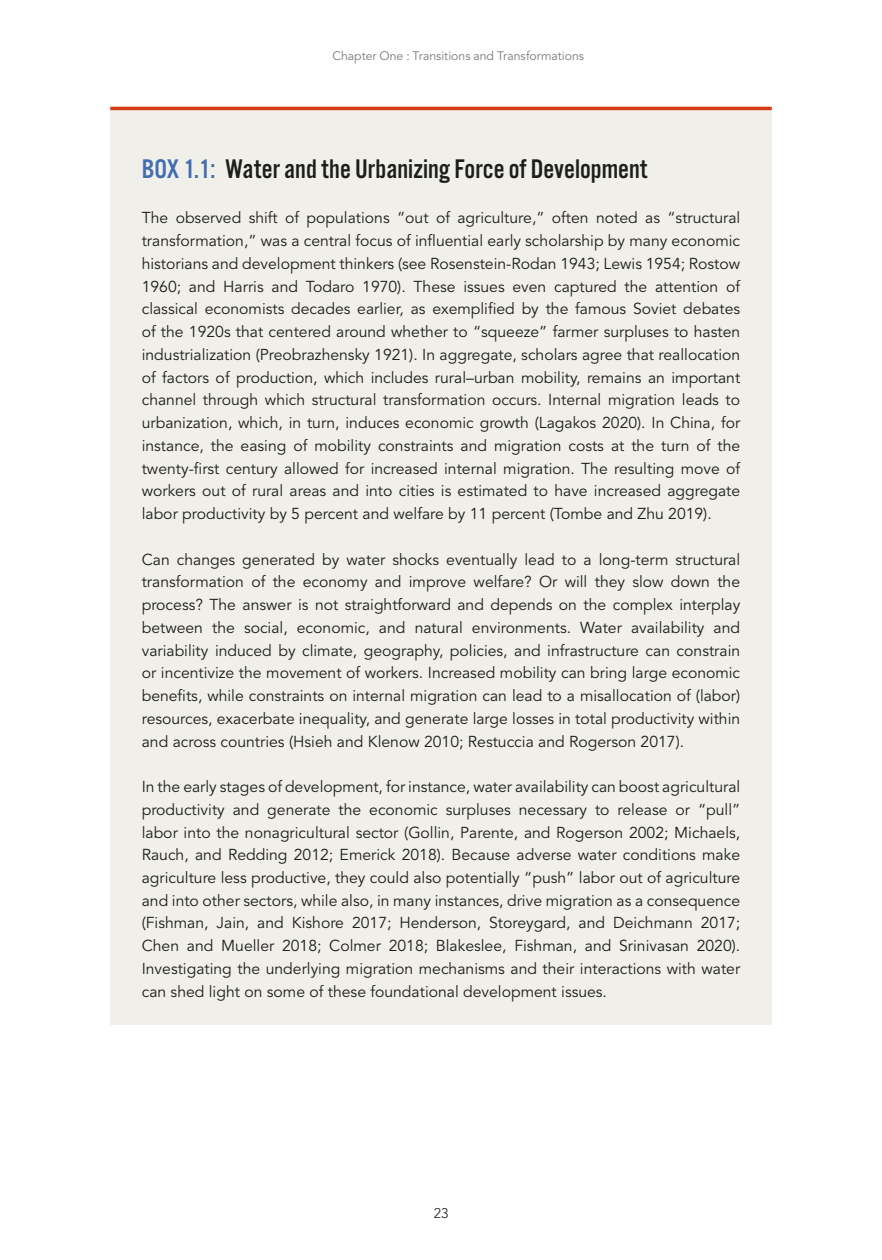
<style>
.page{position:relative;width:882px;height:1260px;background:#fff}
.page>*{position:absolute;margin:0;border:0;box-sizing:border-box;transform-origin:0 0}
.t1{font:28px "Alternate Got No 3 D";color:#1d1d1b}
.t2{font:15.75px/22.8px "Avenir LT Std";color:#1d1d1b;text-align:justify}
.t3{font:300 14px "Avenir LT Std";color:#1d1d1b}
.t4{font:12.25px "Avenir LT Std";color:#7a7979}
.s1{color:#426eaf}
</style>
<div class="page">
<div style="left:110px;top:110px;width:662px;height:915px;background:#f0efea"></div>
<hr style="left:110px;top:107px;width:662px;height:3px;background:#d73c16">
<p class="t4" style="left:333px;top:48px;width:253px">Chapter One : Transitions and Transformations</p>
<h1 class="t1" style="left:142px;top:154px;width:507px"><span class="s1">BOX 1.1:</span> Water and the Urbanizing Force of Development</h1>
<p class="t2" style="left:142px;top:207px;width:600px">The observed shift of populations “out of agriculture,” often noted as “structural transformation,” was a central focus of influential early scholarship by many economic historians and development thinkers (see Rosenstein-Rodan 1943; Lewis 1954; Rostow 1960; and Harris and Todaro 1970). These issues even captured the attention of classical economists decades earlier, as exemplified by the famous Soviet debates of the 1920s that centered around whether to “squeeze” farmer surpluses to hasten industrialization (Preobrazhensky 1921). In aggregate, scholars agree that reallocation of factors of production, which includes rural–urban mobility, remains an important channel through which structural transformation occurs. Internal migration leads to urbanization, which, in turn, induces economic growth (Lagakos 2020). In China, for instance, the easing of mobility constraints and migration costs at the turn of the twenty-first century allowed for increased internal migration. The resulting move of workers out of rural areas and into cities is estimated to have increased aggregate labor productivity by 5 percent and welfare by 11 percent (Tombe and Zhu 2019).</p>
<p class="t2" style="left:142px;top:548px;width:600px">Can changes generated by water shocks eventually lead to a long-term structural transformation of the economy and improve welfare? Or will they slow down the process? The answer is not straightforward and depends on the complex interplay between the social, economic, and natural environments. Water availability and variability induced by climate, geography, policies, and infrastructure can constrain or incentivize the movement of workers. Increased mobility can bring large economic benefits, while constraints on internal migration can lead to a misallocation of (labor) resources, exacerbate inequality, and generate large losses in total productivity within and across countries (Hsieh and Klenow 2010; Restuccia and Rogerson 2017).</p>
<p class="t2" style="left:142px;top:776px;width:600px">In the early stages of development, for instance, water availability can boost agricultural productivity and generate the economic surpluses necessary to release or “pull” labor into the nonagricultural sector (Gollin, Parente, and Rogerson 2002; Michaels, Rauch, and Redding 2012; Emerick 2018). Because adverse water conditions make agriculture less productive, they could also potentially “push” labor out of agriculture and into other sectors, while also, in many instances, drive migration as a consequence (Fishman, Jain, and Kishore 2017; Henderson, Storeygard, and Deichmann 2017; Chen and Mueller 2018; Colmer 2018; Blakeslee, Fishman, and Srinivasan 2020).<br>Investigating the underlying migration mechanisms and their interactions with water can shed light on some of these foundational development issues.</p>
<p class="t3" style="left:434px;top:1205px;width:16px">23</p>
</div>
